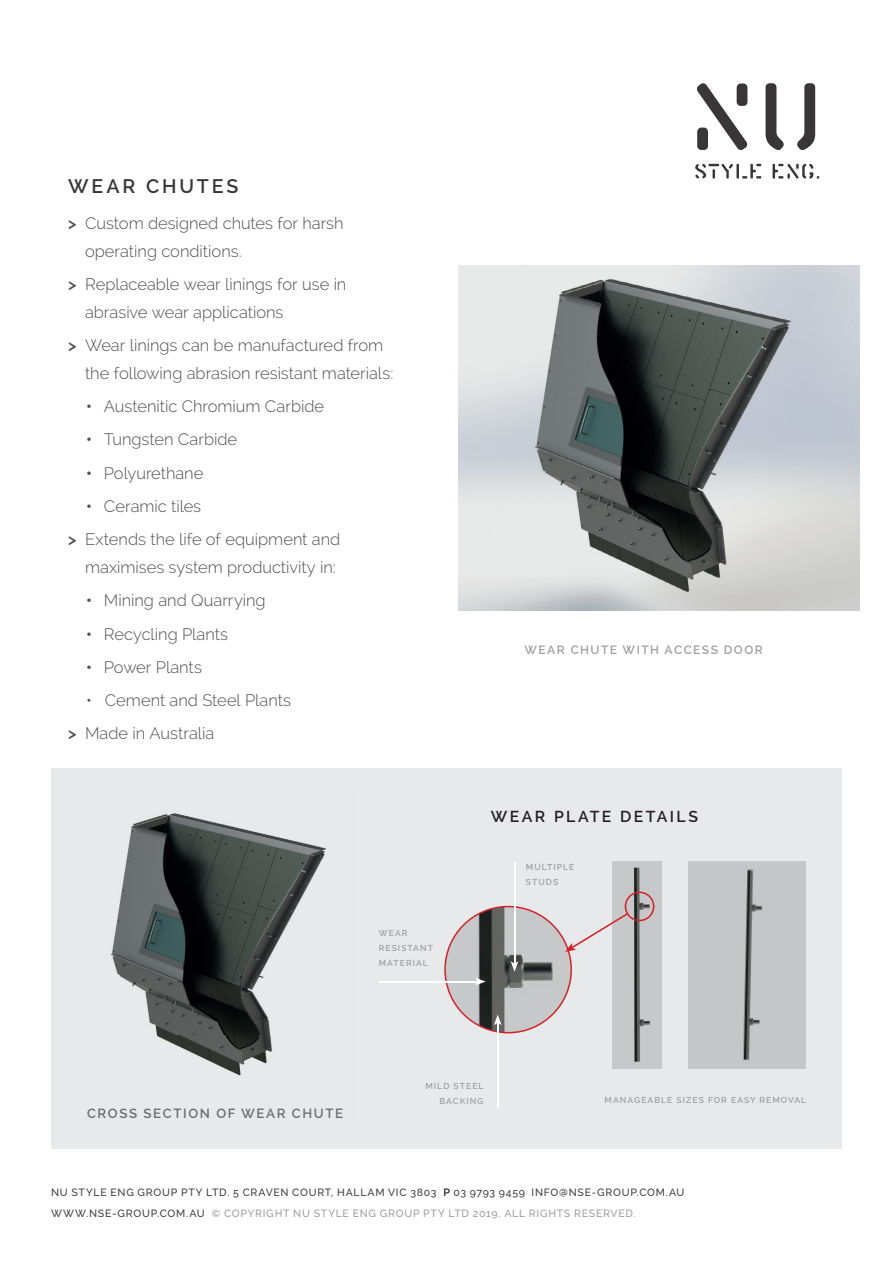
<style>
.page{position:relative;width:893px;height:1263px;background:#fff}
.page>*{position:absolute;margin:0;border:0;box-sizing:border-box;transform-origin:0 0}
.t1{font:600 19.5px "Raleway";letter-spacing:.145em;color:#393638}
.t2{font:300 16.5px/27.8px "Raleway";color:#514f52}
.t3{font:600 15.75px "Raleway";letter-spacing:.15em;color:#231d1f}
.t4{font:600 13.2px "Raleway";letter-spacing:.12em;color:#6c6d70}
.t5{font:600 12px "Raleway";letter-spacing:.12em;color:#9d9fa2}
.t6{font:500 10.5px/21px "Raleway";letter-spacing:.07em;color:#3e3c3e}
.t7{font:600 8.55px/15px "Raleway";letter-spacing:.12em;color:#9d9fa2}
.s1{font-weight:600}
.s2{font-weight:700}
.s3{font-weight:600;color:#231d1f}
.s4{color:#9d9da1}
</style>
<div class="page">
<div style="left:51px;top:769px;width:791px;height:380px;background:#e8e9ea"></div>
<img style="left:110px;top:813px;width:216px;height:263px">
<img style="left:459px;top:266px;width:400px;height:345px">
<div style="left:688px;top:862px;width:117px;height:206px;background:#c5c6c8"></div>
<img style="left:612px;top:862px;width:49px;height:206px">
<hr style="left:514px;top:862px;width:1px;height:101px;background:#fff">
<hr style="left:497px;top:1023px;width:1px;height:84px;background:#fff">
<hr style="left:379px;top:981px;width:99px;height:1px;background:#fff">
<svg style="left:444px;top:891px;width:210px;height:142px"></svg>
<hr style="left:353px;top:790px;width:1px;height:331px;background:#e1e2e4">
<svg style="left:696px;top:83px;width:52px;height:67px"></svg>
<svg style="left:766px;top:83px;width:49px;height:68px"></svg>
<svg style="left:695px;top:164px;width:38px;height:15px"></svg>
<hr style="left:736px;top:164px;width:3px;height:15px;background:#393638">
<svg style="left:742px;top:164px;width:19px;height:15px"></svg>
<svg style="left:773px;top:164px;width:46px;height:15px"></svg>
<p class="t1" style="left:68px;top:175px;width:172px">WEAR CHUTES</p>
<p class="t2" style="left:85px;top:209px;width:260px;text-indent:-17px"><span class="s1">&gt;</span> Custom designed chutes for harsh operating conditions.</p>
<p class="t2" style="left:85px;top:270px;width:263px;text-indent:-17px"><span class="s1">&gt;</span> Replaceable wear linings for use in abrasive wear applications</p>
<p class="t2" style="left:85px;top:331px;width:310px;text-indent:-17px"><span class="s1">&gt;</span> Wear linings can be manufactured from the following abrasion resistant materials:</p>
<p class="t2" style="left:86px;top:392px;width:240px"><span class="s2">•</span> Austenitic Chromium Carbide</p>
<p class="t2" style="left:86px;top:426px;width:153px"><span class="s2">•</span> Tungsten Carbide</p>
<p class="t2" style="left:86px;top:459px;width:119px"><span class="s2">•</span> Polyurethane</p>
<p class="t2" style="left:68px;top:489px;width:274px;line-height:33.3px;text-indent:18px"><span class="s2">•</span> Ceramic tiles<br><span class="s1">&gt;</span> Extends the life of equipment and</p>
<p class="t2" style="left:85px;top:553px;width:252px">maximises system productivity in:</p>
<p class="t2" style="left:86px;top:586px;width:181px"><span class="s2">•</span> Mining and Quarrying</p>
<p class="t2" style="left:86px;top:620px;width:144px"><span class="s2">•</span> Recycling Plants</p>
<p class="t2" style="left:86px;top:653px;width:118px"><span class="s2">•</span> Power Plants</p>
<p class="t2" style="left:68px;top:683px;width:225px;line-height:33.3px;text-indent:18px">• Cement and Steel Plants <span class="s1">&gt;</span> Made in Australia</p>
<p class="t7" style="left:379px;top:925px;width:56px">WEAR<br>RESISTANT<br>MATERIAL</p>
<p class="t5" style="left:525px;top:642px;width:240px">WEAR CHUTE WITH ACCESS DOOR</p>
<p class="t3" style="left:491px;top:807px;width:209px">WEAR PLATE DETAILS</p>
<p class="t7" style="left:526px;top:859px;width:50px">MULTIPLE<br>STUDS</p>
<p class="t4" style="left:87px;top:1105px;width:258px">CROSS SECTION OF WEAR CHUTE</p>
<p class="t7" style="left:425px;top:1079px;width:60px;text-align:right">MILD STEEL<br>BACKING</p>
<p class="t7" style="left:604px;top:1093px;width:203px">MANAGEABLE SIZES FOR EASY REMOVAL</p>
<p class="t6" style="left:51px;top:1182px;width:635px">NU STYLE ENG GROUP PTY LTD. 5 CRAVEN COURT, HALLAM VIC 3803 <span class="s3">P</span> 03 9793 9459 INFO<span class="s1">@</span>NSE-GROUP.COM.AU<br>WWW.NSE-GROUP.COM.AU <span class="s4">© COPYRIGHT NU STYLE ENG GROUP PTY LTD 2019. ALL RIGHTS RESERVED.</span></p>
</div>
